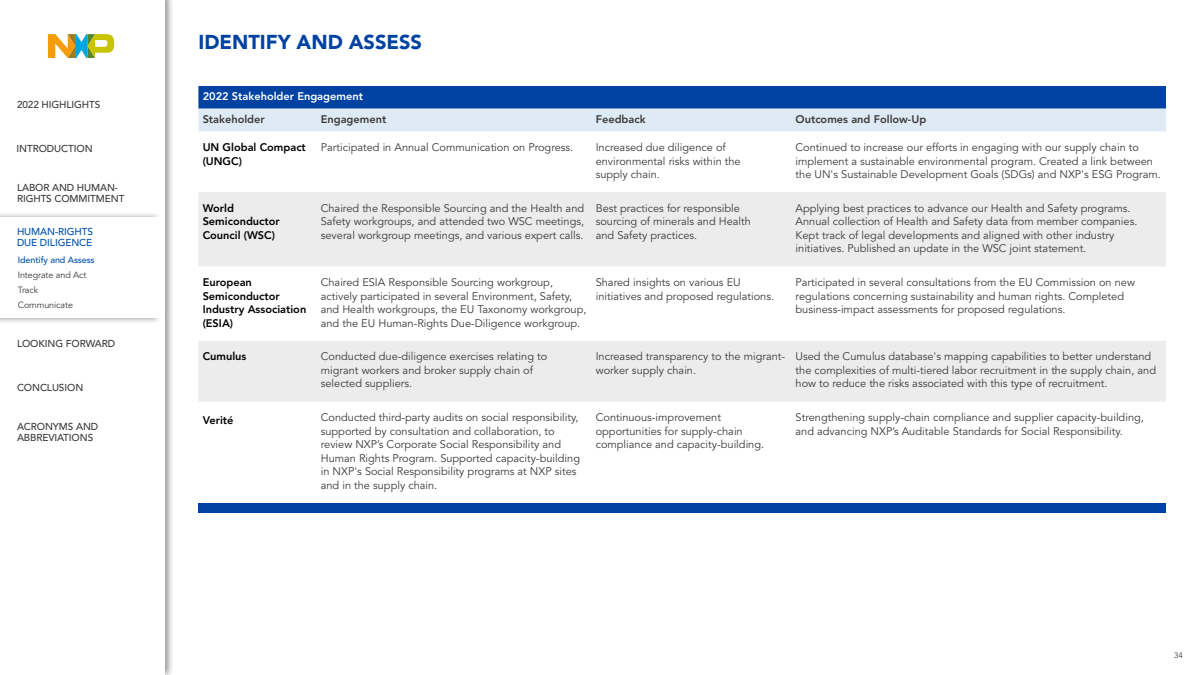
<style>
.page{position:relative;width:1200px;height:675px;background:#fff}
.page>*{position:absolute;margin:0;border:0;box-sizing:border-box;transform-origin:0 0}
.t1{font:900 20px "Avenir LT Std";color:#0042a1}
.t2{font:11px/13.5px "Avenir LT Std";color:#3a3a39}
.t3{font:800 11px/13.5px "Avenir LT Std";color:#000}
.t4{font:800 11px "Avenir LT Std";color:#3a3a39}
.t5{font:800 11px "Avenir LT Std";color:#fff}
.t6{font:800 11px "Avenir";color:#000}
.t7{font:500 10px/11px "Avenir LT Std";letter-spacing:-.01em;color:#3a3a39}
.t8{font:500 10px/11px "Avenir LT Std";letter-spacing:-.01em;color:#0051aa}
.t9{font:9px/15px "Avenir LT Std";letter-spacing:-.01em;color:#3a3a39}
.t10{font:500 9px "Avenir LT Std";letter-spacing:-.01em;color:#0051aa}
.t11{font:8px "Avenir LT Std";color:#3a3a39}
</style>
<div class="page">
<svg style="left:198px;top:86px;width:968px;height:45px;background:#6f96cb"></svg>
<svg style="left:198px;top:192px;width:968px;height:210px;fill:#ececec"></svg>
<div style="left:198px;top:503px;width:968px;height:10px;background:#0042a1"></div>
<div style="left:0;top:0;width:174px;height:675px;background:#000;opacity:.4"></div>
<div style="left:0;top:0;width:164px;height:675px;background:#fff"></div>
<svg style="left:48px;top:34px;width:66px;height:24px"></svg>
<div style="left:0;top:212px;width:162px;height:112px;background:#000;opacity:.4"></div>
<div style="left:0;top:218px;width:164px;height:100px;background:#fff"></div>
<p class="t7" style="left:17px;top:99px;width:85px">2022 HIGHLIGHTS</p>
<p class="t7" style="left:17px;top:143px;width:78px">INTRODUCTION</p>
<p class="t7" style="left:17px;top:182px;width:109px">LABOR AND HUMAN-<br>RIGHTS COMMITMENT</p>
<p class="t8" style="left:17px;top:226px;width:77px">HUMAN-RIGHTS<br>DUE DILIGENCE</p>
<p class="t10" style="left:18px;top:254px;width:78px">Identify and Assess</p>
<p class="t9" style="left:18px;top:267px;width:70px">Integrate and Act<br>Track<br>Communicate</p>
<p class="t7" style="left:17px;top:338px;width:100px">LOOKING FORWARD</p>
<p class="t7" style="left:17px;top:382px;width:68px">CONCLUSION</p>
<p class="t7" style="left:17px;top:421px;width:83px">ACRONYMS AND<br>ABBREVIATIONS</p>
<h1 class="t1" style="left:198px;top:30px;width:225px">IDENTIFY AND ASSESS</h1>
<p class="t5" style="left:203px;top:90px;width:162px">2022 Stakeholder Engagement</p>
<p class="t4" style="left:203px;top:112px;width:64px">Stakeholder</p>
<p class="t4" style="left:321px;top:112px;width:67px">Engagement</p>
<p class="t4" style="left:596px;top:112px;width:51px">Feedback</p>
<p class="t4" style="left:796px;top:112px;width:132px">Outcomes and Follow-Up</p>
<p class="t3" style="left:203px;top:140px;width:105px">UN Global Compact (UNGC)</p>
<p class="t2" style="left:321px;top:141px;width:254px">Participated in Annual Communication on Progress.</p>
<p class="t2" style="left:596px;top:141px;width:147px">Increased due diligence of environmental risks within the supply chain.</p>
<p class="t2" style="left:796px;top:141px;width:367px">Continued to increase our efforts in engaging with our supply chain to implement a sustainable environmental program. Created a link between the UN's Sustainable Development Goals (SDGs) and NXP's ESG Program.</p>
<p class="t3" style="left:203px;top:201px;width:79px">World<br>Semiconductor<br>Council (WSC)</p>
<p class="t2" style="left:321px;top:202px;width:265px;text-align:justify">Chaired the Responsible Sourcing and the Health and Safety workgroups, and attended two WSC meetings, several workgroup meetings, and various expert calls.</p>
<p class="t2" style="left:596px;top:202px;width:157px">Best practices for responsible sourcing of minerals and Health and Safety practices.</p>
<p class="t2" style="left:796px;top:202px;width:343px">Applying best practices to advance our Health and Safety programs.<br>Annual collection of Health and Safety data from member companies.<br>Kept track of legal developments and aligned with other industry initiatives. Published an update in the WSC joint statement.</p>
<p class="t3" style="left:203px;top:276px;width:105px">European<br>Semiconductor<br>Industry Association (ESIA)</p>
<p class="t2" style="left:321px;top:276px;width:267px">Chaired ESIA Responsible Sourcing workgroup, actively participated in several Environment, Safety, and Health workgroups, the EU Taxonomy workgroup, and the EU Human-Rights Due-Diligence workgroup.</p>
<p class="t2" style="left:596px;top:276px;width:180px">Shared insights on various EU initiatives and proposed regulations.</p>
<p class="t2" style="left:796px;top:276px;width:341px">Participated in several consultations from the EU Commission on new regulations concerning sustainability and human rights. Completed business-impact assessments for proposed regulations.</p>
<p class="t3" style="left:203px;top:350px;width:45px">Cumulus</p>
<p class="t2" style="left:321px;top:350px;width:228px">Conducted due-diligence exercises relating to migrant workers and broker supply chain of selected suppliers.</p>
<p class="t2" style="left:596px;top:350px;width:191px">Increased transparency to the migrant&shy;worker supply chain.</p>
<p class="t2" style="left:796px;top:350px;width:362px">Used the Cumulus database's mapping capabilities to better understand the complexities of multi-tiered labor recruitment in the supply chain, and how to reduce the risks associated with this type of recruitment.</p>
<p class="t6" style="left:203px;top:412px;width:32px">Verité</p>
<p class="t2" style="left:321px;top:411px;width:261px">Conducted third-party audits on social responsibility, supported by consultation and collaboration, to review NXP’s Corporate Social Responsibility and Human Rights Program. Supported capacity-building in NXP's Social Responsibility programs at NXP sites and in the supply chain.</p>
<p class="t2" style="left:596px;top:411px;width:170px">Continuous-improvement opportunities for supply-chain compliance and capacity-building.</p>
<p class="t2" style="left:796px;top:411px;width:350px">Strengthening supply-chain compliance and supplier capacity-building, and advancing NXP’s Auditable Standards for Social Responsibility.</p>
<p class="t11" style="left:1174px;top:651px;width:10px">34</p>
</div>
